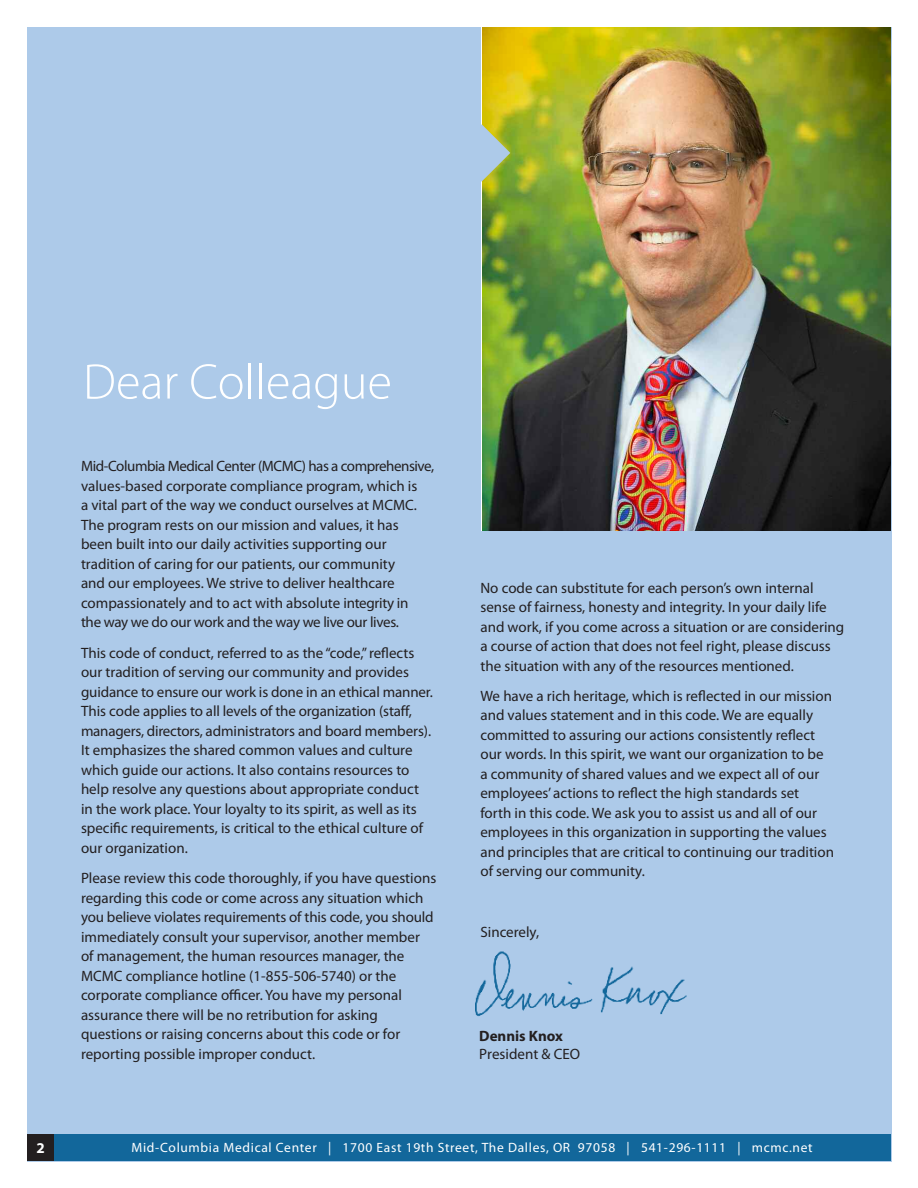
<style>
.page{position:relative;width:918px;height:1188px;background:#fff}
.page>*{position:absolute;margin:0;border:0;box-sizing:border-box;transform-origin:0 0}
.t1{font:300 50.4px "Myriad Pro";color:#fff}
.t2{font:15px/19.5px "Myriad Pro";color:#231f20}
.t3{font:700 15px "Myriad Pro";color:#231f20}
.t4{font:700 15px "Myriad Pro";color:#fff}
.t5{font:13.5px "Myriad Pro";letter-spacing:.05em;color:#fff}
</style>
<div class="page">
<div style="left:27px;top:27px;width:864px;height:1134px;background:#adcae9"></div>
<img style="left:482px;top:27px;width:409px;height:504px">
<svg style="left:481px;top:124px;width:29px;height:58px"></svg>
<div style="left:54px;top:1134px;width:837px;height:27px;background:#12679b"></div>
<div style="left:27px;top:1134px;width:27px;height:27px;background:#231f20"></div>
<img style="left:475px;top:951px;width:212px;height:66px">
<h1 class="t1" style="left:83px;top:363px;width:310px">Dear Colleague</h1>
<p class="t2" style="left:81px;top:458px;width:355px">Mid-Columbia Medical Center (MCMC) has a comprehensive, values-based corporate compliance program, which is<br>a vital part of the way we conduct ourselves at MCMC.<br>The program rests on our mission and values, it has been built into our daily activities supporting our tradition of caring for our patients, our community<br>and our employees. We strive to deliver healthcare compassionately and to act with absolute integrity in<br>the way we do our work and the way we live our lives.</p>
<p class="t2" style="left:81px;top:644px;width:353px">This code of conduct, referred to as the “code,” reflects our tradition of serving our community and provides guidance to ensure our work is done in an ethical manner.<br>This code applies to all levels of the organization (staff, managers, directors, administrators and board members).<br>It emphasizes the shared common values and culture which guide our actions. It also contains resources to help resolve any questions about appropriate conduct in the work place. Your loyalty to its spirit, as well as its specific requirements, is critical to the ethical culture of our organization.</p>
<p class="t2" style="left:81px;top:869px;width:357px">Please review this code thoroughly, if you have questions regarding this code or come across any situation which you believe violates requirements of this code, you should immediately consult your supervisor, another member of management, the human resources manager, the MCMC compliance hotline (1-855-506-5740) or the corporate compliance officer. You have my personal assurance there will be no retribution for asking questions or raising concerns about this code or for reporting possible improper conduct.</p>
<p class="t2" style="left:480px;top:579px;width:365px">No code can substitute for each person’s own internal sense of fairness, honesty and integrity. In your daily life and work, if you come across a situation or are considering a course of action that does not feel right, please discuss the situation with any of the resources mentioned.</p>
<p class="t2" style="left:480px;top:687px;width:355px">We have a rich heritage, which is reflected in our mission and values statement and in this code. We are equally committed to assuring our actions consistently reflect our words. In this spirit, we want our organization to be a community of shared values and we expect all of our employees’ actions to reflect the high standards set<br>forth in this code. We ask you to assist us and all of our employees in this organization in supporting the values and principles that are critical to continuing our tradition of serving our community.</p>
<p class="t2" style="left:480px;top:923px;width:60px">Sincerely,</p>
<p class="t3" style="left:479px;top:1030px;width:85px">Dennis Knox</p>
<p class="t2" style="left:479px;top:1045px;width:102px">President &amp; CEO</p>
<p class="t4" style="left:36px;top:1142px;width:10px">2</p>
<p class="t5" style="left:131px;top:1142px;width:683px">Mid-Columbia Medical Center | 1700 East 19th Street, The Dalles, OR 97058 | 541-296-1111 | mcmc.net</p>
</div>
